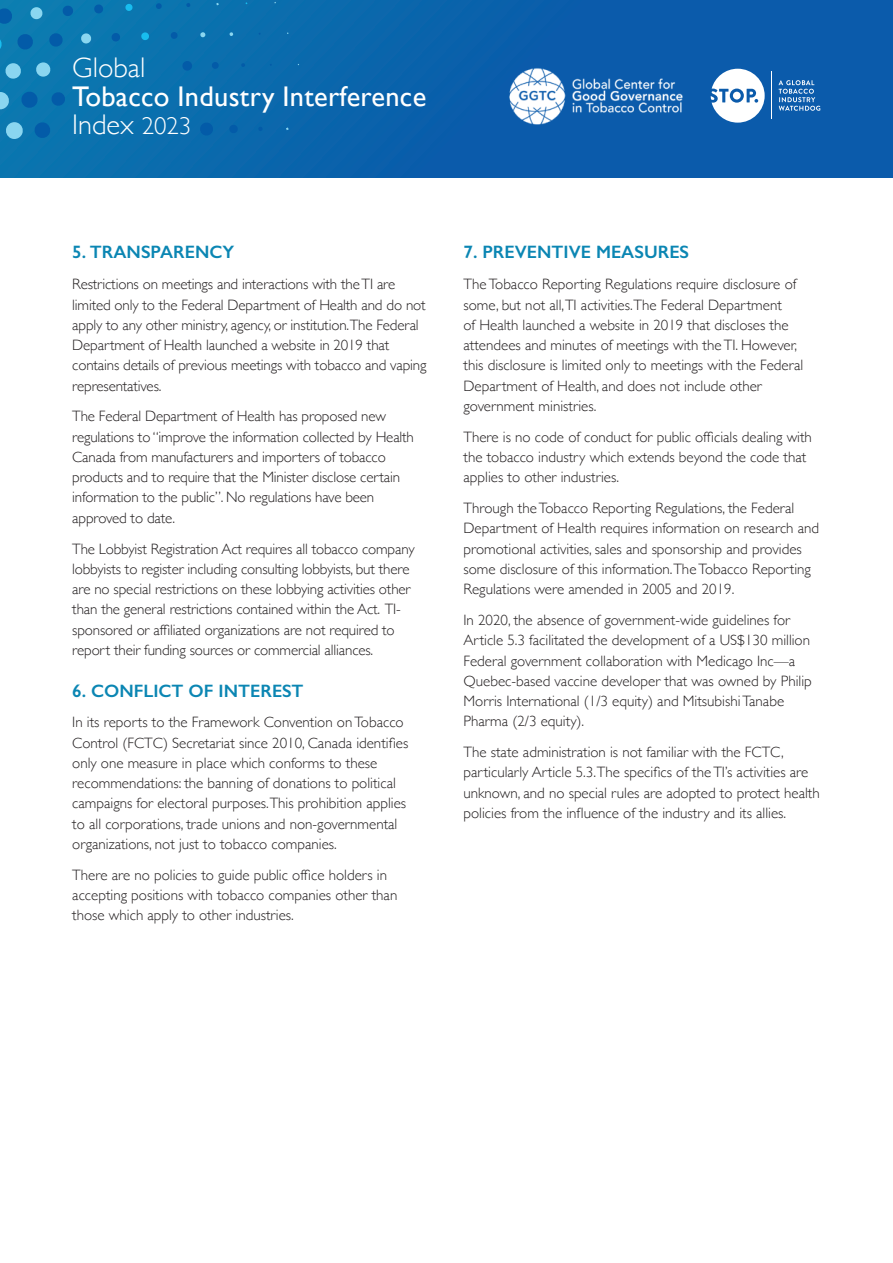
<style>
.page{position:relative;width:893px;height:1263px;background:#fff}
.page>*{position:absolute;margin:0;border:0;box-sizing:border-box;transform-origin:0 0}
.t1{font:28.5px/28.5px "Gill Sans";letter-spacing:.01em;color:#fff}
.t2{font:300 28.5px "Gill Sans";color:#fff}
.t3{font:600 18px "Gill Sans";color:#0b86b3}
.Body_Copy{font:300 15px/20.2px "Gill Sans";color:#231f20}
.s1{font-weight:300}
.s2{font-weight:300;font-size:24.75px}
</style>
<div class="page">
<div style="left:0;top:0;width:893px;height:177px;background:linear-gradient(to right,#0a74ae,#0b54aa)"></div>
<svg style="left:0;top:92px;width:10px;height:17px"></svg>
<svg style="left:5px;top:122px;width:19px;height:17px"></svg>
<svg style="left:15px;top:152px;width:19px;height:1px"></svg>
<svg style="left:0;top:35px;width:3px;height:18px"></svg>
<svg style="left:4px;top:63px;width:18px;height:16px"></svg>
<svg style="left:20px;top:91px;width:19px;height:18px"></svg>
<svg style="left:34px;top:121px;width:17px;height:18px"></svg>
<svg style="left:43px;top:153px;width:18px;height:1px"></svg>
<svg style="left:0;top:7px;width:13px;height:18px"></svg>
<svg style="left:16px;top:33px;width:18px;height:18px"></svg>
<svg style="left:35px;top:62px;width:16px;height:15px"></svg>
<svg style="left:51px;top:91px;width:15px;height:16px"></svg>
<svg style="left:62px;top:123px;width:16px;height:14px"></svg>
<svg style="left:30px;top:7px;width:13px;height:12px"></svg>
<svg style="left:48px;top:32px;width:16px;height:15px"></svg>
<svg style="left:65px;top:61px;width:15px;height:15px"></svg>
<svg style="left:80px;top:92px;width:13px;height:13px"></svg>
<svg style="left:91px;top:123px;width:14px;height:13px"></svg>
<svg style="left:62px;top:5px;width:12px;height:12px"></svg>
<svg style="left:80px;top:33px;width:12px;height:10px"></svg>
<svg style="left:96px;top:62px;width:12px;height:11px"></svg>
<svg style="left:109px;top:93px;width:12px;height:10px"></svg>
<svg style="left:119px;top:124px;width:12px;height:11px"></svg>
<svg style="left:94px;top:4px;width:10px;height:10px"></svg>
<svg style="left:111px;top:32px;width:10px;height:10px"></svg>
<svg style="left:125px;top:62px;width:11px;height:10px"></svg>
<svg style="left:137px;top:92px;width:11px;height:11px"></svg>
<svg style="left:147px;top:124px;width:11px;height:10px"></svg>
<svg style="left:125px;top:3px;width:8px;height:8px"></svg>
<svg style="left:141px;top:32px;width:9px;height:9px"></svg>
<svg style="left:153px;top:61px;width:12px;height:11px"></svg>
<svg style="left:163px;top:91px;width:15px;height:13px"></svg>
<svg style="left:173px;top:123px;width:13px;height:12px"></svg>
<svg style="left:156px;top:3px;width:6px;height:6px"></svg>
<svg style="left:170px;top:32px;width:8px;height:7px"></svg>
<svg style="left:182px;top:60px;width:11px;height:11px"></svg>
<svg style="left:191px;top:90px;width:14px;height:14px"></svg>
<svg style="left:199px;top:122px;width:15px;height:14px"></svg>
<svg style="left:186px;top:3px;width:5px;height:4px"></svg>
<svg style="left:200px;top:32px;width:6px;height:5px"></svg>
<svg style="left:211px;top:62px;width:8px;height:7px"></svg>
<svg style="left:221px;top:93px;width:9px;height:8px"></svg>
<svg style="left:229px;top:124px;width:9px;height:10px"></svg>
<svg style="left:229px;top:32px;width:4px;height:4px"></svg>
<svg style="left:241px;top:63px;width:4px;height:4px"></svg>
<svg style="left:251px;top:94px;width:4px;height:5px"></svg>
<svg style="left:258px;top:126px;width:5px;height:5px"></svg>
<svg style="left:711px;top:69px;width:54px;height:54px"></svg>
<div style="left:733px;top:92px;width:8px;height:8px;background:#fff;border-radius:50%"></div>
<hr style="left:772px;top:71px;width:1px;height:48px;background:#fff">
<svg style="left:778px;top:80px;width:42px;height:31px"></svg>
<img style="left:497px;top:57px;width:193px;height:77px">
<h1 class="t2" style="left:72px;top:45px;width:75px">Global</h1>
<h1 class="t1" style="left:72px;top:81px;width:356px">Tobacco Industry Interference<br><span class="s1">Index</span> <span class="s2">2023</span></h1>
<h3 class="t3" style="left:72px;top:241px;width:164px">5. TRANSPARENCY</h3>
<p class="Body_Copy" style="left:72px;top:274px;width:356px">Restrictions on meetings and interactions with the TI are limited only to the Federal Department of Health and do not apply to any other ministry, agency, or institution.The Federal Department of Health launched a website in 2019 that contains details of previous meetings with tobacco and vaping representatives.</p>
<p class="Body_Copy" style="left:72px;top:406px;width:343px">The Federal Department of Health has proposed new regulations to “improve the information collected by Health Canada from manufacturers and importers of tobacco products and to require that the Minister disclose certain information to the public”. No regulations have been approved to date.</p>
<p class="Body_Copy" style="left:72px;top:538px;width:344px">The Lobbyist Registration Act requires all tobacco company lobbyists to register including consulting lobbyists, but there are no special restrictions on these lobbying activities other than the general restrictions contained within the Act. TI&shy;sponsored or affiliated organizations are not required to report their funding sources or commercial alliances.</p>
<h3 class="t3" style="left:72px;top:679px;width:233px">6. CONFLICT OF INTEREST</h3>
<p class="Body_Copy" style="left:72px;top:712px;width:338px">In its reports to the Framework Convention on Tobacco Control (FCTC) Secretariat since 2010, Canada identifies only one measure in place which conforms to these recommendations: the banning of donations to political campaigns for electoral purposes.This prohibition applies to all corporations, trade unions and non-governmental organizations, not just to tobacco companies.</p>
<p class="Body_Copy" style="left:72px;top:864px;width:327px">There are no policies to guide public office holders in accepting positions with tobacco companies other than those which apply to other industries.</p>
<h3 class="t3" style="left:463px;top:241px;width:227px">7. PREVENTIVE MEASURES</h3>
<p class="Body_Copy" style="left:463px;top:274px;width:341px">The Tobacco Reporting Regulations require disclosure of some, but not all,TI activities.The Federal Department<br>of Health launched a website in 2019 that discloses the attendees and minutes of meetings with the TI. However, this disclosure is limited only to meetings with the Federal Department of Health, and does not include other government ministries.</p>
<p class="Body_Copy" style="left:463px;top:426px;width:350px">There is no code of conduct for public officials dealing with the tobacco industry which extends beyond the code that applies to other industries.</p>
<p class="Body_Copy" style="left:463px;top:497px;width:357px">Through the Tobacco Reporting Regulations, the Federal Department of Health requires information on research and promotional activities, sales and sponsorship and provides some disclosure of this information.The Tobacco Reporting Regulations were amended in 2005 and 2019.</p>
<p class="Body_Copy" style="left:463px;top:609px;width:350px">In 2020, the absence of government-wide guidelines for Article 5.3 facilitated the development of a US$130 million Federal government collaboration with Medicago Inc—a Quebec-based vaccine developer that was owned by Philip Morris International (1/3 equity) and Mitsubishi Tanabe Pharma (2/3 equity).</p>
<p class="Body_Copy" style="left:463px;top:741px;width:358px">The state administration is not familiar with the FCTC, particularly Article 5.3.The specifics of the TI’s activities are unknown, and no special rules are adopted to protect health policies from the influence of the industry and its allies.</p>
</div>
